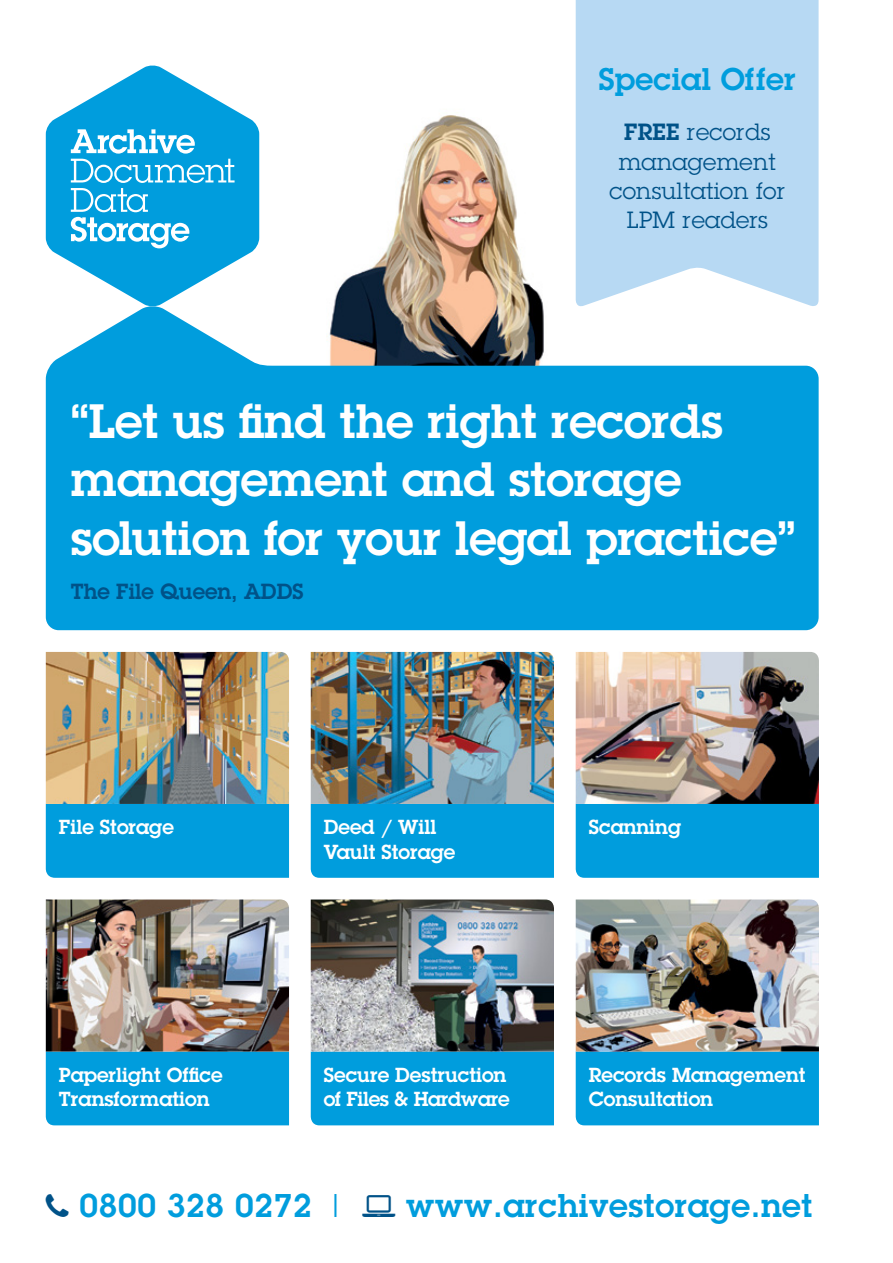
<style>
.page{position:relative;width:893px;height:1263px;background:#fff}
.page>*{position:absolute;margin:0;border:0;box-sizing:border-box;transform-origin:0 0}
.t1{font:600 47.25px/58.2px "Lubalin Graph";color:#fff}
.t2{font:600 32.25px "Lubalin Graph";letter-spacing:.02em;color:#009ddd}
.t3{font:600 30.6px "Lubalin Graph";letter-spacing:.01em;color:#009ddd}
.t4{font:22.95px/29.1px "Lubalin Graph";letter-spacing:.01em;color:#005288;text-align:center}
.t5{font:600 21.45px "Lubalin Graph";color:#005288}
.t6{font:600 19.95px/24.5px "Lubalin Graph";color:#fff}
.s1{font-weight:600}
.s2{font-weight:400}
</style>
<div class="page">
<div style="left:576px;top:0;width:243px;height:305px;background:#b7d9f3"></div>
<img style="left:334px;top:115px;width:209px;height:190px">
<svg style="left:46px;top:305px;width:773px;height:325px;background:#20a4d9"></svg>
<svg style="left:46px;top:66px;width:213px;height:240px;fill:#009ddd"></svg>
<svg style="left:71px;top:129px;width:164px;height:119px"></svg>
<div style="left:46px;top:804px;width:243px;height:74px;background:#009ddd"></div>
<div style="left:46px;top:1051px;width:243px;height:74px;background:#009ddd"></div>
<div style="left:311px;top:804px;width:243px;height:74px;background:#009ddd"></div>
<div style="left:576px;top:804px;width:243px;height:74px;background:#009ddd"></div>
<div style="left:576px;top:1051px;width:243px;height:74px;background:#009ddd"></div>
<div style="left:311px;top:1051px;width:243px;height:74px;background:#009ddd"></div>
<img style="left:46px;top:652px;width:243px;height:152px">
<img style="left:576px;top:652px;width:243px;height:152px">
<img style="left:311px;top:899px;width:243px;height:152px">
<img style="left:311px;top:652px;width:243px;height:152px">
<img style="left:46px;top:899px;width:243px;height:152px">
<img style="left:576px;top:899px;width:243px;height:152px">
<h3 class="t3" style="left:599px;top:58px;width:199px">Special Offer</h3>
<p class="t4" style="left:610px;top:117px;width:177px"><span class="s1">FREE</span> records management consultation for<br>LPM readers</p>
<h1 class="t1" style="left:71px;top:392px;width:726px">“Let us find the right records management and storage solution for your legal practice”</h1>
<p class="t5" style="left:71px;top:577px;width:234px">The File Queen, ADDS</p>
<p class="t6" style="left:59px;top:814px;width:117px">File Storage</p>
<p class="t6" style="left:59px;top:1062px;width:165px">Paperlight Office<br>Transformation</p>
<p class="t6" style="left:324px;top:814px;width:133px">Deed / Will<br>Vault Storage</p>
<p class="t6" style="left:589px;top:814px;width:94px">Scanning</p>
<p class="t6" style="left:324px;top:1062px;width:187px">Secure Destruction of Files &amp; Hardware</p>
<p class="t6" style="left:589px;top:1062px;width:218px">Records Management<br>Consultation</p>
<h2 class="t2" style="left:79px;top:1184px;width:269px">0800 328 0272 <span class="s2">|</span></h2>
<h2 class="t2" style="left:406px;top:1184px;width:408px">www.archivestorage.net</h2>
</div>
